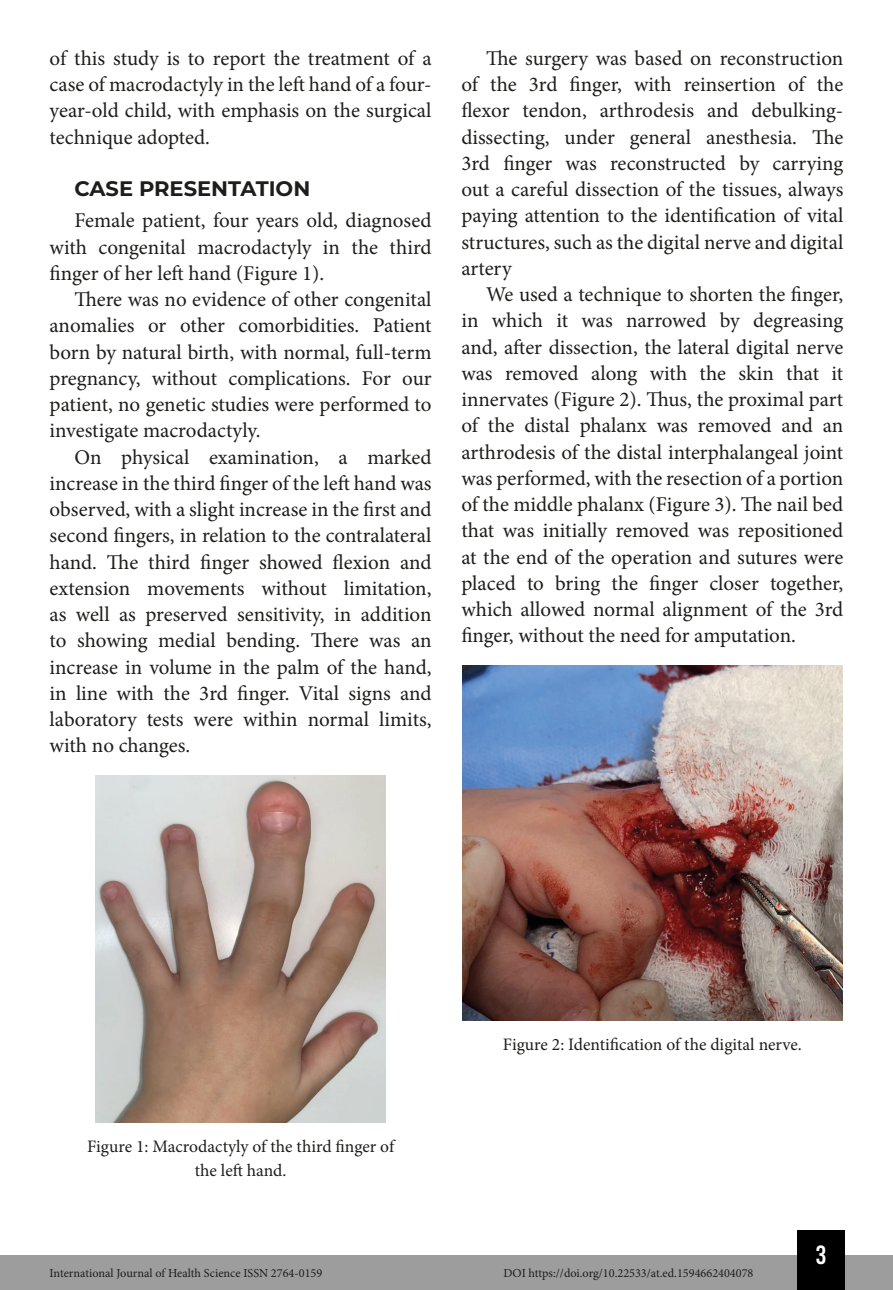
<style>
.page{position:relative;width:893px;height:1290px;background:#fff}
.page>*{position:absolute;margin:0;border:0;box-sizing:border-box;transform-origin:0 0}
.t1{font:26.25px "Bebas Kai";color:#fff}
.TXT{font:21px/26.2px "Minion Pro";color:#1d1d1b;text-align:justify}
.TITULO{font:700 21px "Montserrat";color:#1d1d1b}
.Info_Imagem{font:17.5px/24.5px "Minion Pro";color:#1d1d1b;text-align:center}
.t2{font:12.25px "Minion Pro";color:#1d1d1b}
</style>
<div class="page">
<div style="left:0;top:1255px;width:893px;height:35px;background:#9d9d9d"></div>
<div style="left:797px;top:1230px;width:48px;height:60px;background:#000"></div>
<img style="left:95px;top:776px;width:291px;height:346px">
<img style="left:462px;top:666px;width:380px;height:355px">
<p class="TXT" style="left:50px;top:45px;width:384px">of this study is to report the treatment of a case of macrodactyly in the left hand of a four&shy;year-old child, with emphasis on the surgical technique adopted.</p>
<p class="TITULO" style="left:74px;top:174px;width:237px">CASE PRESENTATION</p>
<p class="TXT" style="left:50px;top:208px;width:383px;text-indent:25px">Female patient, four years old, diagnosed with congenital macrodactyly in the third finger of her left hand (Figure 1).</p>
<p class="TXT" style="left:50px;top:286px;width:383px;text-indent:25px">There was no evidence of other congenital anomalies or other comorbidities. Patient born by natural birth, with normal, full-term pregnancy, without complications. For our patient, no genetic studies were performed to investigate macrodactyly.</p>
<p class="TXT" style="left:50px;top:444px;width:384px;text-indent:25px">On physical examination, a marked increase in the third finger of the left hand was observed, with a slight increase in the first and second fingers, in relation to the contralateral hand. The third finger showed flexion and extension movements without limitation, as well as preserved sensitivity, in addition to showing medial bending. There was an increase in volume in the palm of the hand, in line with the 3rd finger. Vital signs and laboratory tests were within normal limits, with no changes.</p>
<p class="TXT" style="left:461px;top:45px;width:384px;text-indent:25px">The surgery was based on reconstruction of the 3rd finger, with reinsertion of the flexor tendon, arthrodesis and debulking&shy;dissecting, under general anesthesia. The 3rd finger was reconstructed by carrying out a careful dissection of the tissues, always paying attention to the identification of vital structures, such as the digital nerve and digital artery</p>
<p class="TXT" style="left:461px;top:281px;width:384px;text-indent:25px">We used a technique to shorten the finger, in which it was narrowed by degreasing and, after dissection, the lateral digital nerve was removed along with the skin that it innervates (Figure 2). Thus, the proximal part of the distal phalanx was removed and an arthrodesis of the distal interphalangeal joint was performed, with the resection of a portion of the middle phalanx (Figure 3). The nail bed that was initially removed was repositioned at the end of the operation and sutures were placed to bring the finger closer together, which allowed normal alignment of the 3rd finger, without the need for amputation.</p>
<p class="Info_Imagem" style="left:87px;top:1134px;width:309px">Figure 1: Macrodactyly of the third finger of the left hand.</p>
<p class="Info_Imagem" style="left:503px;top:1033px;width:301px">Figure 2: Identification of the digital nerve.</p>
<p class="t1" style="left:816px;top:1241px;width:12px">3</p>
<p class="t2" style="left:50px;top:1265px;width:274px">International Journal of Health Science ISSN 2764-0159</p>
<p class="t2" style="left:503px;top:1265px;width:252px">DOI https://doi.org/10.22533/at.ed.1594662404078</p>
</div>
